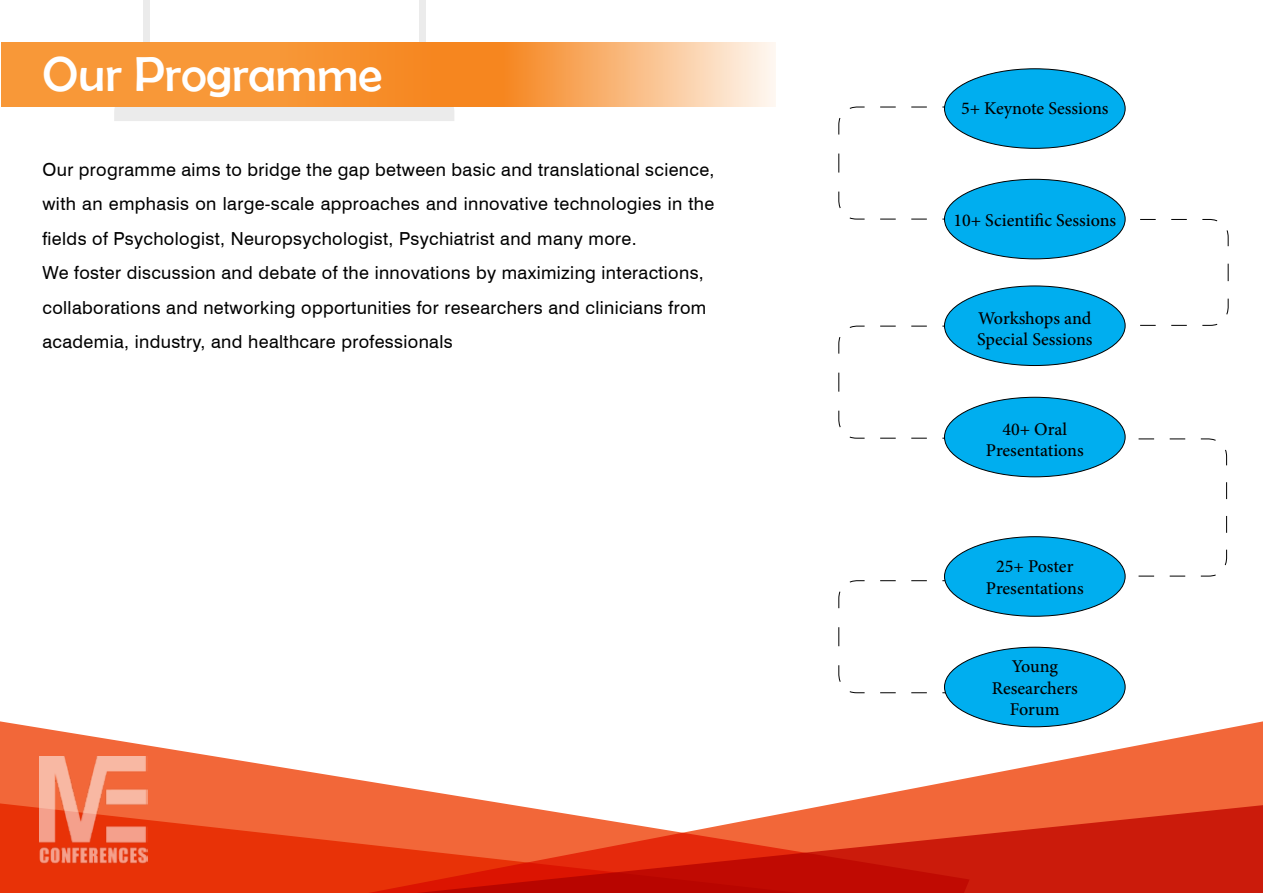
<style>
.page{position:relative;width:1263px;height:893px;background:#fff}
.page>*{position:absolute;margin:0;border:0;box-sizing:border-box;transform-origin:0 0}
.t1{font:49.2px "Berlin Sans FB";color:#fff}
.t2{font:18px/34.5px "Swiss 721 BT";letter-spacing:.02em;color:#000}
.t3{font:500 18px/21.1px "Minion Pro";color:#000;text-align:center}
</style>
<div class="page">
<svg style="left:1114px;top:438px;width:113px;height:139px"></svg>
<svg style="left:1116px;top:219px;width:113px;height:107px"></svg>
<svg style="left:838px;top:106px;width:113px;height:114px"></svg>
<svg style="left:838px;top:325px;width:113px;height:114px"></svg>
<svg style="left:838px;top:580px;width:113px;height:113px"></svg>
<div style="left:143px;top:0;width:7px;height:85px;background:#ebebeb"></div>
<div style="left:114px;top:107px;width:340px;height:14px;background:#ebebeb"></div>
<div style="left:419px;top:0;width:7px;height:85px;background:#ebebeb"></div>
<svg style="left:431px;top:43px;width:345px;height:64px;background:#f8b271"></svg>
<div style="left:1px;top:43px;width:430px;height:64px;background:linear-gradient(to right,#f99c3e,#f68e2a)"></div>
<div style="left:944px;top:179px;width:181px;height:80px;background:#00aeef;border-radius:50%"></div>
<div style="left:944px;top:69px;width:181px;height:79px;background:#00aeef;border-radius:50%"></div>
<div style="left:944px;top:286px;width:181px;height:79px;background:#00aeef;border-radius:50%"></div>
<div style="left:944px;top:397px;width:181px;height:80px;background:#00aeef;border-radius:50%"></div>
<div style="left:944px;top:537px;width:181px;height:79px;background:#00aeef;border-radius:50%"></div>
<div style="left:944px;top:647px;width:181px;height:80px;background:#00aeef;border-radius:50%"></div>
<svg style="left:1205px;top:721px;width:58px;height:84px;background:#f27147"></svg>
<svg style="left:0;top:721px;width:1205px;height:84px"></svg>
<svg style="left:0;top:803px;width:947px;height:90px;background:#ea4319"></svg>
<svg style="left:316px;top:805px;width:947px;height:88px;background:#dc3f24"></svg>
<img style="left:39px;top:756px;width:109px;height:112px">
<h1 class="t1" style="left:43px;top:47px;width:341px">Our Programme</h1>
<p class="t2" style="left:43px;top:152px;width:673px">Our programme aims to bridge the gap between basic and translational science, with an emphasis on large-scale approaches and innovative technologies in the fields of Psychologist, Neuropsychologist, Psychiatrist and many more.<br>We foster discussion and debate of the innovations by maximizing interactions, collaborations and networking opportunities for researchers and clinicians from academia, industry, and healthcare professionals</p>
<p class="t3" style="left:961px;top:98px;width:149px">5+ Keynote Sessions</p>
<p class="t3" style="left:953px;top:209px;width:164px">10+ Scientific Sessions</p>
<p class="t3" style="left:977px;top:307px;width:117px;text-align:left">Workshops and<br>Special Sessions</p>
<p class="t3" style="left:986px;top:419px;width:99px">40+ Oral<br>Presentations</p>
<p class="t3" style="left:986px;top:556px;width:99px">25+ Poster<br>Presentations</p>
<p class="t3" style="left:992px;top:656px;width:88px">Young<br>Researchers<br>Forum</p>
</div>
